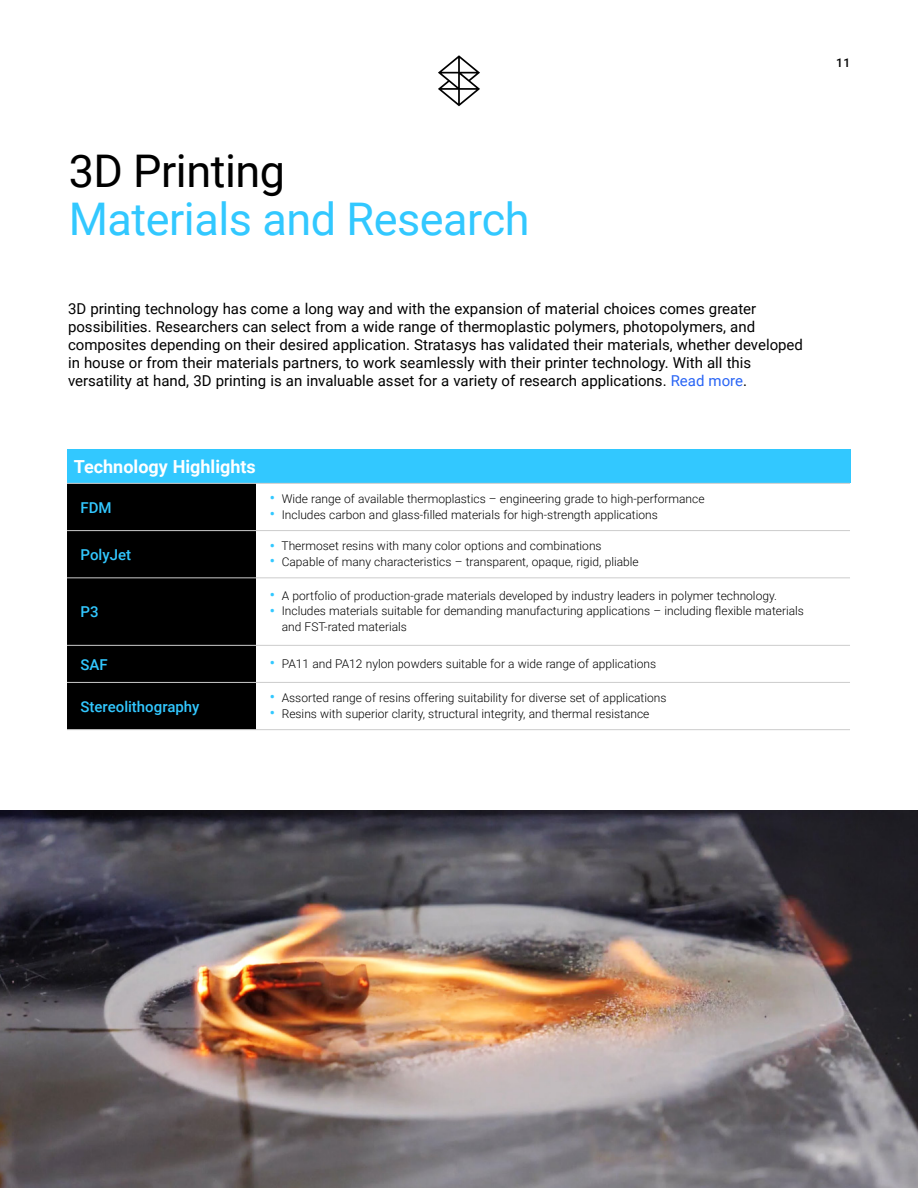
<style>
.page{position:relative;width:918px;height:1188px;background:#fff}
.page>*{position:absolute;margin:0;border:0;box-sizing:border-box;transform-origin:0 0}
.t1{font:45px "Roboto";letter-spacing:-.01em;color:#32c8ff}
.t2{font:45px "Roboto";letter-spacing:-.01em;color:#000}
.t3{font:700 18px "Roboto";color:#fff}
.t4{font:15px/18px "Roboto";color:#000}
.t5{font:500 15px "Roboto";color:#32c8ff}
.t6{font:300 12px/15.8px "Roboto";color:#000}
.t7{font:500 12px "Roboto";color:#000}
.s1{color:#2864f5}
.s2{font-size:18px;color:#32c8ff}
</style>
<div class="page">
<svg style="left:438px;top:55px;width:42px;height:51px"></svg>
<img style="left:0;top:811px;width:918px;height:377px">
<div style="left:67px;top:450px;width:783px;height:33px;background:#32c8ff"></div>
<div style="left:67px;top:484px;width:189px;height:245px;background:#000"></div>
<svg style="left:256px;top:578px;width:594px;height:1px"></svg>
<hr style="left:67px;top:483px;width:189px;height:1px;background:#ccc">
<hr style="left:256px;top:483px;width:594px;height:1px;background:#ccc">
<hr style="left:67px;top:530px;width:189px;height:1px;background:#ccc">
<hr style="left:256px;top:530px;width:594px;height:1px;background:#ccc">
<hr style="left:67px;top:577px;width:189px;height:1px;background:#ccc">
<hr style="left:256px;top:577px;width:594px;height:1px;background:#ccc">
<hr style="left:67px;top:645px;width:189px;height:1px;background:#ccc">
<hr style="left:256px;top:645px;width:594px;height:1px;background:#ccc">
<hr style="left:67px;top:682px;width:189px;height:1px;background:#ccc">
<hr style="left:256px;top:682px;width:594px;height:1px;background:#ccc">
<hr style="left:67px;top:729px;width:189px;height:1px;background:#ccc">
<hr style="left:256px;top:729px;width:594px;height:1px;background:#ccc">
<p class="t7" style="left:836px;top:55px;width:16px">11</p>
<h1 class="t2" style="left:69px;top:139px;width:218px">3D Printing</h1>
<h1 class="t1" style="left:69px;top:187px;width:462px">Materials and Research</h1>
<p class="t4" style="left:68px;top:299px;width:737px">3D printing technology has come a long way and with the expansion of material choices comes greater possibilities. Researchers can select from a wide range of thermoplastic polymers, photopolymers, and composites depending on their desired application. Stratasys has validated their materials, whether developed in house or from their materials partners, to work seamlessly with their printer technology. With all this versatility at hand, 3D printing is an invaluable asset for a variety of research applications. <span class="s1">Read more</span>.</p>
<h2 class="t3" style="left:74px;top:454px;width:184px">Technology Highlights</h2>
<p class="t5" style="left:81px;top:497px;width:33px">FDM</p>
<p class="t5" style="left:81px;top:544px;width:52px">PolyJet</p>
<p class="t5" style="left:81px;top:601px;width:20px">P3</p>
<p class="t6" style="left:270px;top:490px;width:437px"><span class="s2">•</span> Wide range of available thermoplastics – engineering grade to high-performance</p>
<p class="t6" style="left:270px;top:506px;width:390px"><span class="s2">•</span> Includes carbon and glass-filled materials for high-strength applications</p>
<p class="t6" style="left:270px;top:538px;width:334px"><span class="s2">•</span> Thermoset resins with many color options and combinations</p>
<p class="t6" style="left:270px;top:553px;width:371px"><span class="s2">•</span> Capable of many characteristics – transparent, opaque, rigid, pliable</p>
<p class="t6" style="left:270px;top:587px;width:509px"><span class="s2">•</span> A portfolio of production-grade materials developed by industry leaders in polymer technology.</p>
<p class="t6" style="left:282px;top:603px;width:524px;text-indent:-12px"><span class="s2">•</span> Includes materials suitable for demanding manufacturing applications – including flexible materials and FST-rated materials</p>
<p class="t5" style="left:81px;top:654px;width:29px">SAF</p>
<p class="t6" style="left:270px;top:655px;width:388px"><span class="s2">•</span> PA11 and PA12 nylon powders suitable for a wide range of applications</p>
<p class="t5" style="left:81px;top:696px;width:121px">Stereolithography</p>
<p class="t6" style="left:270px;top:689px;width:399px"><span class="s2">•</span> Assorted range of resins offering suitability for diverse set of applications</p>
<p class="t6" style="left:270px;top:705px;width:381px"><span class="s2">•</span> Resins with superior clarity, structural integrity, and thermal resistance</p>
</div>
